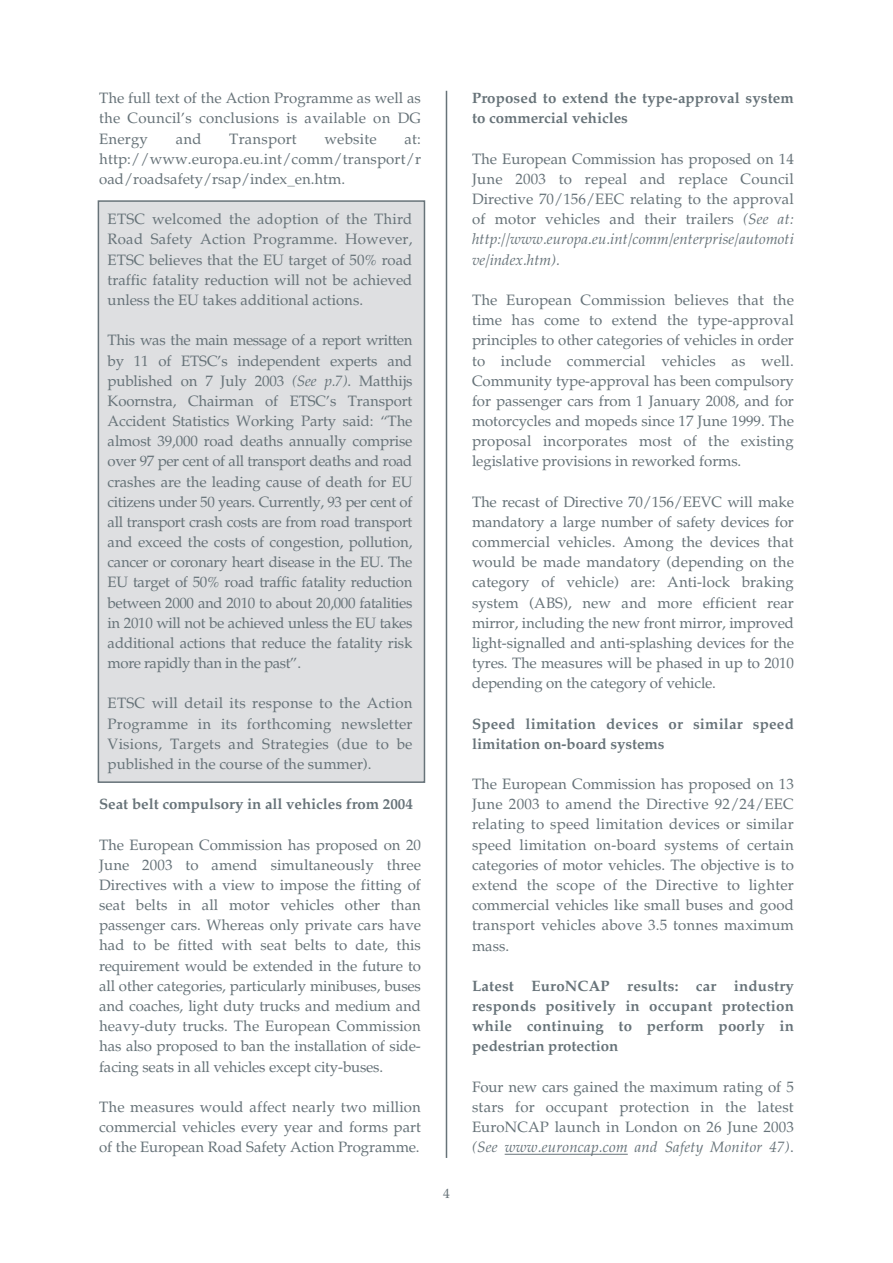
<style>
.page{position:relative;width:893px;height:1263px;background:#fff}
.page>*{position:absolute;margin:0;border:0;box-sizing:border-box;transform-origin:0 0}
.t1{font:15px/20.1px "Palatino";color:#677379;text-align:justify}
.t2{font:700 15px/20.1px "Palatino";color:#677379}
.t3{font:13.5px "Palatino";color:#677379}
.s1{font-style:italic}
</style>
<div class="page">
<div style="left:98px;top:201px;width:326px;height:581px;background:#dedfe1"></div>
<div style="left:98px;top:200px;width:327px;height:583px;border:2px solid #677379"></div>
<hr style="left:504px;top:1154px;width:123px;height:1px;background:#677379">
<hr style="left:446px;top:91px;width:1px;height:1067px;background:#677379">
<p class="t1" style="left:99px;top:90px;width:323px">The full text of the Action Programme as well as the Council’s conclusions is available on DG Energy</p>
<p class="t1" style="left:176px;top:130px;width:27px">and</p>
<p class="t1" style="left:229px;top:130px;width:69px">Transport</p>
<p class="t1" style="left:324px;top:130px;width:54px">website</p>
<p class="t1" style="left:99px;top:130px;width:323px;text-indent:305px">at: http://www.europa.eu.int/comm/transport/r oad/roadsafety/rsap/index_en.htm.</p>
<p class="t1" style="left:108px;top:211px;width:306px">ETSC welcomed the adoption of the Third Road Safety Action Programme. However, ETSC believes that the EU target of 50% road traffic fatality reduction will not be achieved unless the EU takes additional actions.</p>
<p class="t1" style="left:108px;top:332px;width:306px">This was the main message of a report written by 11 of ETSC’s independent experts and published on 7 July 2003 <span class="s1">(See p.7)</span>. Matthijs Koornstra, Chairman of ETSC’s Transport Accident Statistics Working Party said: “The almost 39,000 road deaths annually comprise over 97 per cent of all transport deaths and road crashes are the leading cause of death for EU citizens under 50 years. Currently, 93 per cent of all transport crash costs are from road transport and exceed the costs of congestion, pollution, cancer or coronary heart disease in the EU. The EU target of 50% road traffic fatality reduction between 2000 and 2010 to about 20,000 fatalities in 2010 will not be achieved unless the EU takes additional actions that reduce the fatality risk more rapidly than in the past”.</p>
<p class="t1" style="left:108px;top:695px;width:306px">ETSC will detail its response to the Action Programme in its forthcoming newsletter Visions, Targets and Strategies (due to be published in the course of the summer).</p>
<p class="t2" style="left:99px;top:796px;width:315px">Seat belt compulsory in all vehicles from 2004</p>
<p class="t1" style="left:99px;top:836px;width:323px">The European Commission has proposed on 20<br>June 2003 to amend simultaneously three Directives with a view to impose the fitting of seat belts in all motor vehicles other than passenger cars. Whereas only private cars have had to be fitted with seat belts to date, this requirement would be extended in the future to all other categories, particularly minibuses, buses and coaches, light duty trucks and medium and heavy-duty trucks. The European Commission has also proposed to ban the installation of side&shy;facing seats in all vehicles except city-buses.</p>
<p class="t1" style="left:99px;top:1098px;width:323px">The measures would affect nearly two million commercial vehicles every year and forms part of the European Road Safety Action Programme.</p>
<p class="t3" style="left:443px;top:1188px;width:8px">4</p>
<p class="t2" style="left:472px;top:90px;width:323px">Proposed to extend the type-approval system to commercial vehicles</p>
<p class="t1" style="left:472px;top:150px;width:323px">The European Commission has proposed on 14<br>June 2003 to repeal and replace Council Directive 70/156/EEC relating to the approval of motor vehicles and their trailers <span class="s1">(See at: http://www.europa.eu.int/comm/enterprise/automoti ve/index.htm).</span></p>
<p class="t1" style="left:472px;top:292px;width:323px">The European Commission believes that the time has come to extend the type-approval principles to other categories of vehicles in order to include commercial vehicles as well.<br>Community type-approval has been compulsory for passenger cars from 1 January 2008, and for motorcycles and mopeds since 17 June 1999. The proposal incorporates most of the existing legislative provisions in reworked forms.</p>
<p class="t1" style="left:472px;top:493px;width:323px">The recast of Directive 70/156/EEVC will make mandatory a large number of safety devices for commercial vehicles. Among the devices that would be made mandatory (depending on the category of vehicle) are: Anti-lock braking system (ABS), new and more efficient rear mirror, including the new front mirror, improved light-signalled and anti-splashing devices for the tyres. The measures will be phased in up to 2010 depending on the category of vehicle.</p>
<p class="t2" style="left:472px;top:715px;width:323px">Speed limitation devices or similar speed limitation on-board systems</p>
<p class="t1" style="left:472px;top:776px;width:323px">The European Commission has proposed on 13<br>June 2003 to amend the Directive 92/24/EEC relating to speed limitation devices or similar speed limitation on-board systems of certain categories of motor vehicles. The objective is to extend the scope of the Directive to lighter commercial vehicles like small buses and good transport vehicles above 3.5 tonnes maximum mass.</p>
<p class="t2" style="left:472px;top:977px;width:323px;text-align:justify">Latest EuroNCAP results: car industry responds positively in occupant protection while continuing to perform poorly in pedestrian protection</p>
<p class="t1" style="left:472px;top:1078px;width:323px">Four new cars gained the maximum rating of 5 stars for occupant protection in the latest EuroNCAP launch in London on 26 June 2003 <span class="s1">(See www.euroncap.com and Safety Monitor 47)</span>.</p>
</div>
